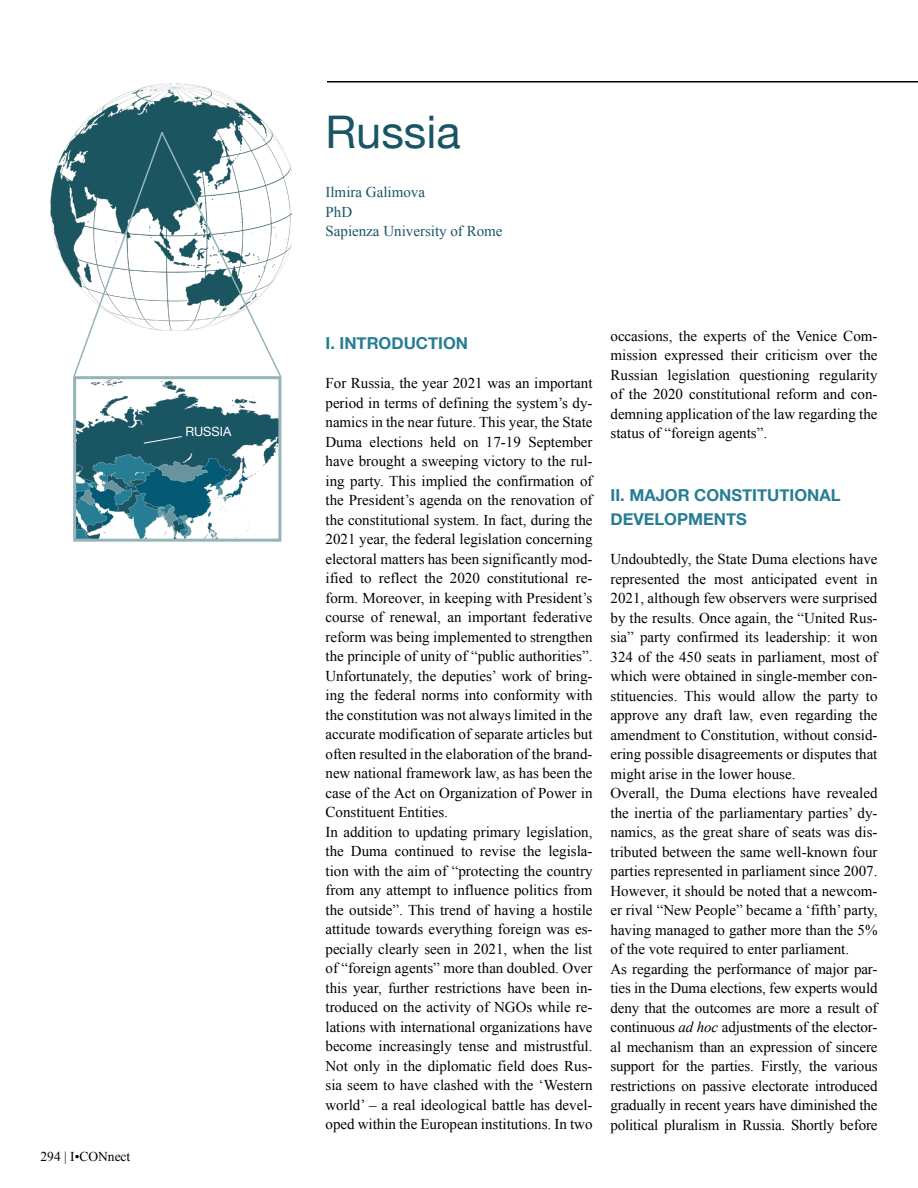
<style>
.page{position:relative;width:918px;height:1188px;background:#fff}
.page>*{position:absolute;margin:0;border:0;box-sizing:border-box;transform-origin:0 0}
.t1{font:45px "Helvetica Neue";color:#195563}
.t2{font:700 16.5px/24px "Helvetica Neue";color:#267d94}
.t3{font:15px/19.5px "Times New Roman";color:#000}
.t4{font:15px/19.5px "Times New Roman";color:#195563}
.t5{font:13.5px "Times New Roman";color:#000}
.t6{font:12.75px "Helvetica Neue";color:#fff}
.s1{font-style:italic}
</style>
<div class="page">
<hr style="left:327px;top:81px;width:591px;height:1px;background:#000">
<img style="left:50px;top:83px;width:241px;height:195px">
<svg style="left:72px;top:130px;width:211px;height:249px"></svg>
<img style="left:77px;top:380px;width:200px;height:158px">
<div style="left:73px;top:376px;width:208px;height:166px;border:3px solid #95b4ba"></div>
<svg style="left:143px;top:436px;width:49px;height:38px;background:#2e6775"></svg>
<p class="t6" style="left:185px;top:422px;width:48px">RUSSIA</p>
<p class="t5" style="left:40px;top:1147px;width:91px">294 | I•CONnect</p>
<h1 class="t1" style="left:326px;top:100px;width:136px">Russia</h1>
<p class="t4" style="left:326px;top:182px;width:179px">Ilmira Galimova<br>PhD<br>Sapienza University of Rome</p>
<p class="t2" style="left:326px;top:332px;width:144px">I. INTRODUCTION</p>
<p class="t3" style="left:326px;top:373px;width:269px">For Russia, the year 2021 was an important period in terms of defining the system’s dy&shy;namics in the near future. This year, the State Duma elections held on 17-19 September have brought a sweeping victory to the rul&shy;ing party. This implied the confirmation of the President’s agenda on the renovation of the constitutional system. In fact, during the 2021 year, the federal legislation concerning electoral matters has been significantly mod&shy;ified to reflect the 2020 constitutional re&shy;form. Moreover, in keeping with President’s course of renewal, an important federative reform was being implemented to strengthen the principle of unity of “public authorities”.<br>Unfortunately, the deputies’ work of bring&shy;ing the federal norms into conformity with the constitution was not always limited in the accurate modification of separate articles but often resulted in the elaboration of the brand&shy;new national framework law, as has been the case of the Act on Organization of Power in Constituent Entities.<br>In addition to updating primary legislation, the Duma continued to revise the legisla&shy;tion with the aim of “protecting the country from any attempt to influence politics from the outside”. This trend of having a hostile attitude towards everything foreign was es&shy;pecially clearly seen in 2021, when the list of “foreign agents” more than doubled. Over this year, further restrictions have been in&shy;troduced on the activity of NGOs while re&shy;lations with international organizations have become increasingly tense and mistrustful.<br>Not only in the diplomatic field does Rus&shy;sia seem to have clashed with the ‘Western world’ – a real ideological battle has devel&shy;oped within the European institutions. In two</p>
<p class="t3" style="left:611px;top:326px;width:269px;text-align:justify">occasions, the experts of the Venice Com&shy;mission expressed their criticism over the Russian legislation questioning regularity of the 2020 constitutional reform and con&shy;demning application of the law regarding the status of “foreign agents”.</p>
<p class="t2" style="left:611px;top:484px;width:232px">II. MAJOR CONSTITUTIONAL<br>DEVELOPMENTS</p>
<p class="t3" style="left:611px;top:549px;width:269px">Undoubtedly, the State Duma elections have represented the most anticipated event in 2021, although few observers were surprised by the results. Once again, the “United Rus&shy;sia” party confirmed its leadership: it won 324 of the 450 seats in parliament, most of which were obtained in single-member con&shy;stituencies. This would allow the party to approve any draft law, even regarding the amendment to Constitution, without consid&shy;ering possible disagreements or disputes that might arise in the lower house.<br>Overall, the Duma elections have revealed the inertia of the parliamentary parties’ dy&shy;namics, as the great share of seats was dis&shy;tributed between the same well-known four parties represented in parliament since 2007.<br>However, it should be noted that a newcom&shy;er rival “New People” became a ‘fifth’ party, having managed to gather more than the 5% of the vote required to enter parliament.<br>As regarding the performance of major par&shy;ties in the Duma elections, few experts would deny that the outcomes are more a result of continuous <span class="s1">ad hoc</span> adjustments of the elector&shy;al mechanism than an expression of sincere support for the parties. Firstly, the various restrictions on passive electorate introduced gradually in recent years have diminished the political pluralism in Russia. Shortly before</p>
</div>
